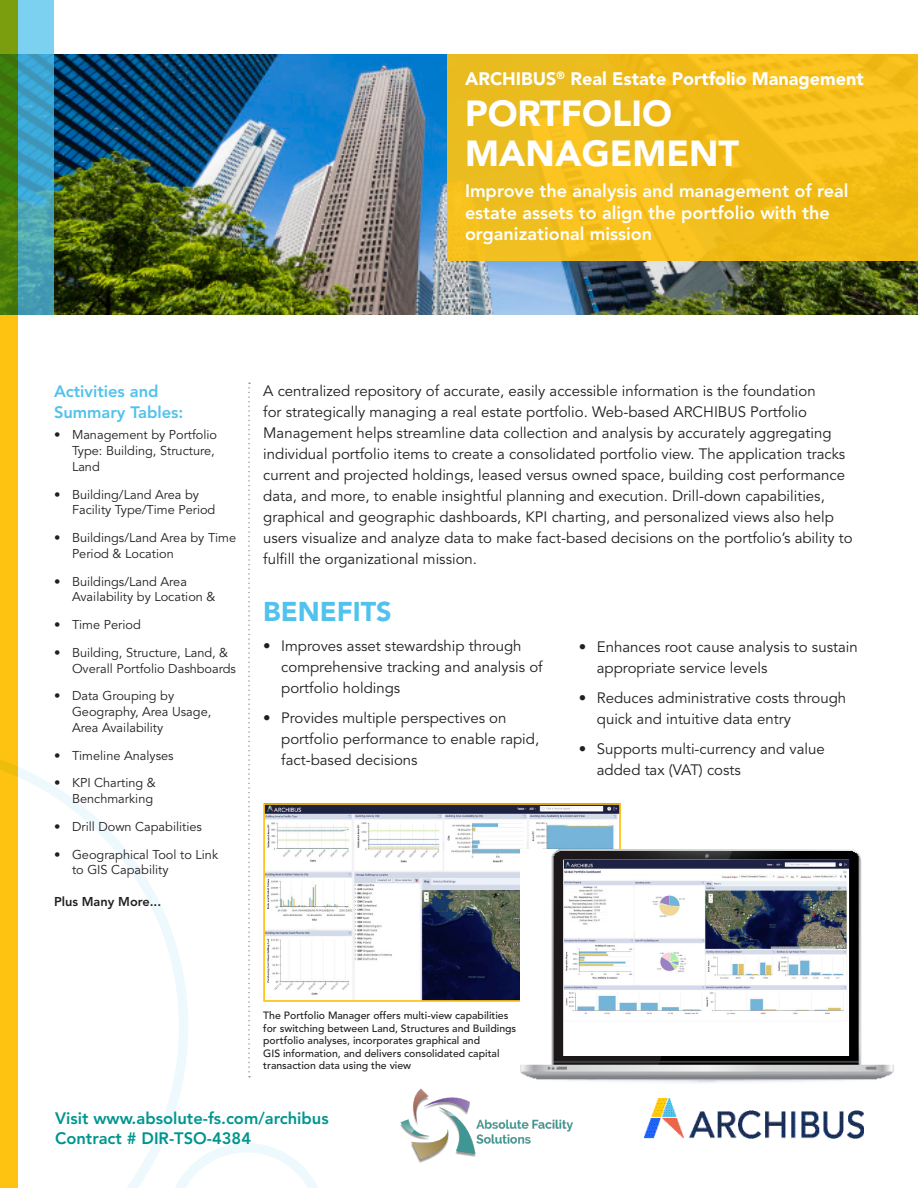
<style>
.page{position:relative;width:918px;height:1188px;background:#fff}
.page>*{position:absolute;margin:0;border:0;box-sizing:border-box;transform-origin:0 0}
.Page1__Title{font:900 36px/40.5px "Avenir LT Std";color:#fff}
.Page1__Head1{font:900 27px "Avenir LT Std";color:#51c2ed}
.Page1__Subhead_Below{font:800 18px/21.6px "Avenir LT Std";color:#fff}
.Page1__Subhead_Above{font:900 18px "Avenir LT Std";color:#fff}
.t1{font:800 16.5px/19.8px "Avenir LT Std";color:#00958e}
.Page1__Sidebar_Subhe{font:800 16.5px/21px "Avenir LT Std";color:#51c2ed}
.Page1__Intro_Text{font:15px/21px "Avenir LT Std";color:#231f20}
.Page1__Bulleted_Text{font:15px/21px "Avenir LT Std";color:#231f20}
.Page1__Sidebar_Bulle{font:12.75px/15.8px "Avenir LT Std";color:#231f20}
.t2{font:800 12.75px "Avenir LT Std";color:#231f20}
.Caption_White{font:500 10.5px/12.6px "Avenir LT Std";color:#231f20}
</style>
<div class="page">
<svg style="left:188px;top:1143px;width:130px;height:45px"></svg>
<svg style="left:18px;top:767px;width:170px;height:421px"></svg>
<img style="left:644px;top:1099px;width:219px;height:39px">
<img style="left:400px;top:1089px;width:173px;height:73px">
<img style="left:54px;top:54px;width:864px;height:261px">
<svg style="left:18px;top:0;width:36px;height:315px;background:#4caac9"></svg>
<svg style="left:248px;top:382px;width:2px;height:695px"></svg>
<svg style="left:0;top:0;width:18px;height:1188px;background:#ceb00e"></svg>
<div style="left:447px;top:54px;width:471px;height:207px;background:linear-gradient(to right,#eebe21,#f5bd15)"></div>
<img style="left:266px;top:806px;width:352px;height:193px">
<div style="left:263px;top:803px;width:358px;height:199px;border:2px solid #fec210"></div>
<img style="left:521px;top:849px;width:373px;height:234px">
<img style="left:564px;top:861px;width:285px;height:160px">
<p class="Page1__Subhead_Above" style="left:465px;top:68px;width:400px">ARCHIBUS<sup>®</sup> Real Estate Portfolio Management</p>
<p class="Page1__Title" style="left:465px;top:93px;width:276px">PORTFOLIO<br>MANAGEMENT</p>
<p class="Page1__Subhead_Below" style="left:465px;top:180px;width:385px">Improve the analysis and management of real estate assets to align the portfolio with the organizational mission</p>
<p class="Page1__Sidebar_Subhe" style="left:54px;top:381px;width:131px">Activities and<br>Summary Tables:</p>
<p class="Page1__Sidebar_Bulle" style="left:72px;top:428px;width:147px;text-indent:-18px">• Management by Portfolio<br>Type: Building, Structure,<br>Land</p>
<p class="Page1__Sidebar_Bulle" style="left:72px;top:487px;width:145px;text-indent:-18px">• Building/Land Area by<br>Facility Type/Time Period</p>
<p class="Page1__Sidebar_Bulle" style="left:72px;top:530px;width:166px;text-indent:-18px">• Buildings/Land Area by Time<br>Period &amp; Location</p>
<p class="Page1__Sidebar_Bulle" style="left:72px;top:574px;width:145px;text-indent:-18px">• Buildings/Land Area<br>Availability by Location &amp;</p>
<p class="Page1__Sidebar_Bulle" style="left:54px;top:617px;width:88px">• Time Period</p>
<p class="Page1__Sidebar_Bulle" style="left:72px;top:645px;width:166px;text-indent:-18px">• Building, Structure, Land, &amp;<br>Overall Portfolio Dashboards</p>
<p class="Page1__Sidebar_Bulle" style="left:72px;top:689px;width:141px;text-indent:-18px">• Data Grouping by<br>Geography, Area Usage,<br>Area Availability</p>
<p class="Page1__Sidebar_Bulle" style="left:54px;top:748px;width:121px">• Timeline Analyses</p>
<p class="Page1__Sidebar_Bulle" style="left:54px;top:776px;width:103px;text-align:right">• KPI Charting &amp;<br>Benchmarking</p>
<p class="Page1__Sidebar_Bulle" style="left:54px;top:819px;width:150px">• Drill Down Capabilities</p>
<p class="Page1__Sidebar_Bulle" style="left:72px;top:847px;width:148px;text-indent:-18px">• Geographical Tool to Link to GIS Capability</p>
<p class="t2" style="left:54px;top:894px;width:109px">Plus Many More...</p>
<p class="Page1__Intro_Text" style="left:263px;top:380px;width:591px">A centralized repository of accurate, easily accessible information is the foundation<br>for strategically managing a real estate portfolio. Web-based ARCHIBUS Portfolio Management helps streamline data collection and analysis by accurately aggregating individual portfolio items to create a consolidated portfolio view. The application tracks current and projected holdings, leased versus owned space, building cost performance data, and more, to enable insightful planning and execution. Drill-down capabilities, graphical and geographic dashboards, KPI charting, and personalized views also help users visualize and analyze data to make fact-based decisions on the portfolio’s ability to fulfill the organizational mission.</p>
<p class="Page1__Head1" style="left:263px;top:596px;width:130px">BENEFITS</p>
<p class="Page1__Bulleted_Text" style="left:281px;top:636px;width:263px;text-indent:-18px">• Improves asset stewardship through comprehensive tracking and analysis of portfolio holdings</p>
<p class="Page1__Bulleted_Text" style="left:281px;top:708px;width:259px;text-indent:-18px">• Provides multiple perspectives on portfolio performance to enable rapid, fact-based decisions</p>
<p class="Page1__Bulleted_Text" style="left:597px;top:637px;width:262px;text-indent:-18px">• Enhances root cause analysis to sustain appropriate service levels</p>
<p class="Page1__Bulleted_Text" style="left:597px;top:688px;width:251px;text-indent:-18px">• Reduces administrative costs through quick and intuitive data entry</p>
<p class="Page1__Bulleted_Text" style="left:597px;top:739px;width:230px;text-indent:-18px">• Supports multi-currency and value added tax (VAT) costs</p>
<p class="Caption_White" style="left:263px;top:1009px;width:255px">The Portfolio Manager offers multi-view capabilities for switching between Land, Structures and Buildings portfolio analyses, incorporates graphical and<br>GIS information, and delivers consolidated capital transaction data using the view</p>
<p class="t1" style="left:55px;top:1108px;width:275px">Visit www.absolute-fs.com/archibus<br>Contract # DIR-TSO-4384</p>
</div>
